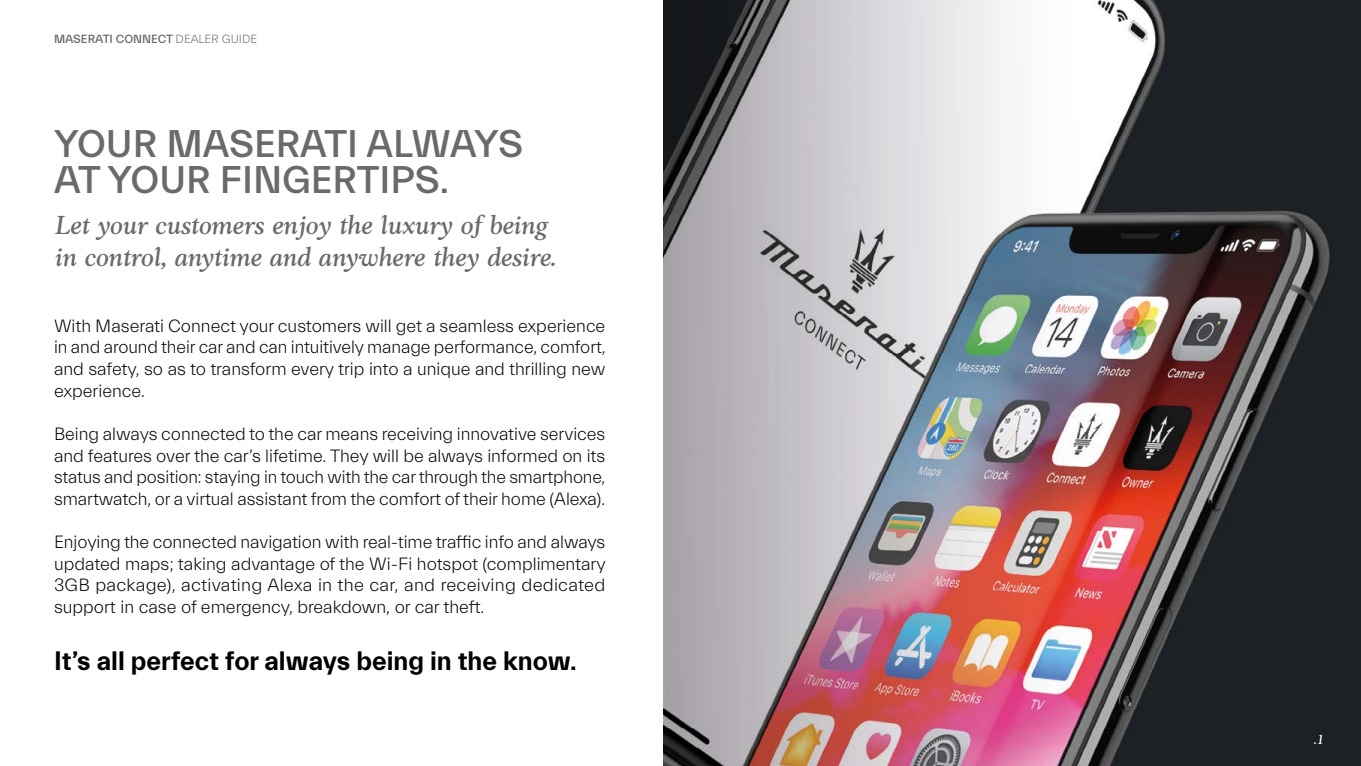
<style>
.page{position:relative;width:1361px;height:766px;background:#fff}
.page>*{position:absolute;margin:0;border:0;box-sizing:border-box;transform-origin:0 0}
.t1{font:500 39px/36px "Everett";color:#6c6a68}
.t2{font:italic 500 27px/32.4px "Anko";letter-spacing:-.02em;color:#6c6a68}
.t3{font:700 27px "Everett";color:#000}
.t4{font:300 18px/21.6px "Everett";color:#000;text-align:justify}
.t5{font:italic 500 13.5px "Anko";color:#fff}
.t6{font:500 12px "Everett";color:#6c6a68}
.s1{font-weight:300}
</style>
<div class="page">
<img style="left:663px;top:0;width:698px;height:765px">
<p class="t6" style="left:54px;top:32px;width:205px">MASERATI CONNECT <span class="s1">DEALER GUIDE</span></p>
<h1 class="t1" style="left:54px;top:127px;width:470px">YOUR MASERATI ALWAYS<br>AT YOUR FINGERTIPS.</h1>
<h2 class="t2" style="left:54px;top:209px;width:504px">Let your customers enjoy the luxury of being in control, anytime and anywhere they desire.</h2>
<p class="t4" style="left:54px;top:315px;width:553px">With Maserati Connect your customers will get a seamless experience in and around their car and can intuitively manage performance, comfort, and safety, so as to transform every trip into a unique and thrilling new experience.</p>
<p class="t4" style="left:54px;top:423px;width:553px">Being always connected to the car means receiving innovative services and features over the car’s lifetime. They will be always informed on its status and position: staying in touch with the car through the smartphone, smartwatch, or a virtual assistant from the comfort of their home (Alexa).</p>
<p class="t4" style="left:54px;top:531px;width:553px">Enjoying the connected navigation with real-time traffic info and always updated maps; taking advantage of the Wi-Fi hotspot (complimentary 3GB package), activating Alexa in the car, and receiving dedicated support in case of emergency, breakdown, or car theft.</p>
<h2 class="t3" style="left:54px;top:646px;width:524px">It’s all perfect for always being in the know.</h2>
<p class="t5" style="left:1313px;top:732px;width:12px">.1</p>
</div>
